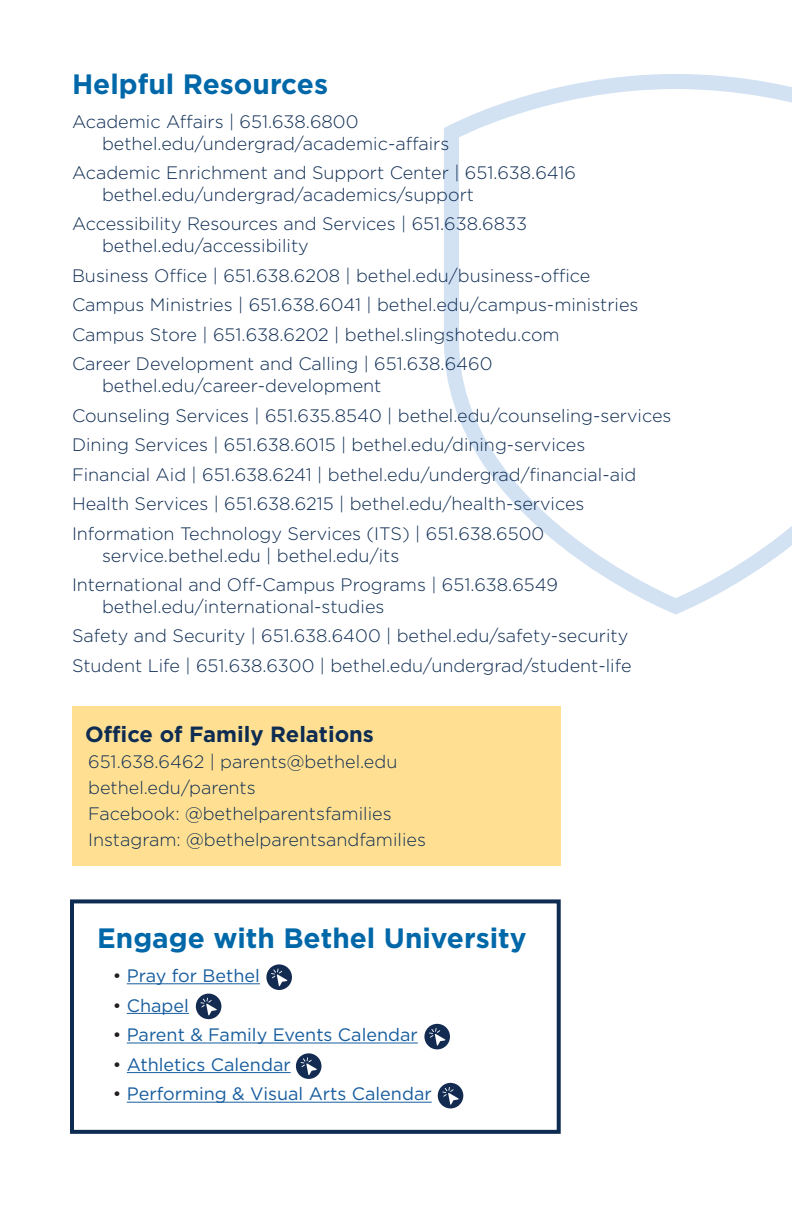
<style>
.page{position:relative;width:792px;height:1224px;background:#fff}
.page>*{position:absolute;margin:0;border:0;box-sizing:border-box;transform-origin:0 0}
.t1{font:700 28px "Gotham";color:#0068a9}
.t2{font:700 22px "Gotham";color:#0e2c52}
.t3{font:300 18px "Gotham";color:#0e2c52}
.t4{font:18px "Gotham";color:#175d9e}
.s1{color:#231f20}
</style>
<div class="page">
<div style="left:72px;top:706px;width:488px;height:159px;background:#ffe092"></div>
<svg style="left:444px;top:74px;width:348px;height:541px"></svg>
<hr style="left:127px;top:983px;width:133px;height:1px;background:#175d9e">
<hr style="left:127px;top:1013px;width:62px;height:1px;background:#175d9e">
<hr style="left:127px;top:1043px;width:291px;height:1px;background:#175d9e">
<hr style="left:127px;top:1072px;width:164px;height:1px;background:#175d9e">
<hr style="left:127px;top:1102px;width:305px;height:1px;background:#175d9e">
<svg style="left:266px;top:964px;width:26px;height:26px"></svg>
<svg style="left:271px;top:968px;width:17px;height:18px"></svg>
<div style="left:196px;top:994px;width:25px;height:25px;background:#132b51;border-radius:50%"></div>
<svg style="left:200px;top:997px;width:17px;height:19px"></svg>
<div style="left:424px;top:1024px;width:26px;height:25px;background:#132b51;border-radius:50%"></div>
<svg style="left:429px;top:1028px;width:17px;height:18px"></svg>
<div style="left:296px;top:1053px;width:25px;height:26px;background:#132b51;border-radius:50%"></div>
<svg style="left:300px;top:1057px;width:17px;height:18px"></svg>
<div style="left:438px;top:1083px;width:25px;height:25px;background:#132b51;border-radius:50%"></div>
<svg style="left:442px;top:1087px;width:17px;height:18px"></svg>
<div style="left:70px;top:899px;width:491px;height:235px;border:4px solid #0e2c52"></div>
<p class="t1" style="left:72px;top:66px;width:258px">Helpful Resources</p>
<p class="t3" style="left:72px;top:110px;width:288px">Academic Affairs | 651.638.6800</p>
<p class="t3" style="left:102px;top:132px;width:349px">bethel.edu/undergrad/academic-affairs</p>
<p class="t3" style="left:72px;top:161px;width:506px">Academic Enrichment and Support Center | 651.638.6416</p>
<p class="t3" style="left:102px;top:183px;width:374px">bethel.edu/undergrad/academics/support</p>
<p class="t3" style="left:72px;top:213px;width:457px">Accessibility Resources and Services | 651.638.6833</p>
<p class="t3" style="left:102px;top:234px;width:208px">bethel.edu/accessibility</p>
<p class="t3" style="left:72px;top:264px;width:520px">Business Office | 651.638.6208 | bethel.edu/business-office</p>
<p class="t3" style="left:72px;top:293px;width:568px">Campus Ministries | 651.638.6041 | bethel.edu/campus-ministries</p>
<p class="t3" style="left:72px;top:323px;width:489px">Campus Store | 651.638.6202 | bethel.slingshotedu.com</p>
<p class="t3" style="left:72px;top:353px;width:422px">Career Development and Calling | 651.638.6460</p>
<p class="t3" style="left:102px;top:374px;width:281px">bethel.edu/career-development</p>
<p class="t3" style="left:72px;top:404px;width:601px">Counseling Services | 651.635.8540 | bethel.edu/counseling-services</p>
<p class="t3" style="left:72px;top:433px;width:515px">Dining Services | 651.638.6015 | bethel.edu/dining-services</p>
<p class="t3" style="left:72px;top:463px;width:566px">Financial Aid | 651.638.6241 | bethel.edu/undergrad/financial-aid</p>
<p class="t3" style="left:72px;top:493px;width:514px">Health Services | 651.638.6215 | bethel.edu/health-services</p>
<p class="t3" style="left:72px;top:522px;width:474px">Information Technology Services (ITS) | 651.638.6500</p>
<p class="t3" style="left:102px;top:544px;width:299px">service.bethel.edu | bethel.edu/its</p>
<p class="t3" style="left:72px;top:573px;width:488px">International and Off-Campus Programs | 651.638.6549</p>
<p class="t3" style="left:102px;top:595px;width:284px">bethel.edu/international-studies</p>
<p class="t3" style="left:72px;top:625px;width:558px">Safety and Security | 651.638.6400 | bethel.edu/safety-security</p>
<p class="t3" style="left:72px;top:654px;width:561px">Student Life | 651.638.6300 | bethel.edu/undergrad/student-life</p>
<p class="t2" style="left:85px;top:719px;width:290px">Office of Family Relations</p>
<p class="t3" style="left:88px;top:750px;width:311px">651.638.6462 | parents@bethel.edu</p>
<p class="t3" style="left:88px;top:776px;width:169px">bethel.edu/parents</p>
<p class="t3" style="left:88px;top:802px;width:305px">Facebook: @bethelparentsfamilies</p>
<p class="t3" style="left:88px;top:828px;width:339px">Instagram: @bethelparentsandfamilies</p>
<p class="t1" style="left:97px;top:920px;width:431px">Engage with Bethel University</p>
<p class="t4" style="left:113px;top:964px;width:149px"><span class="s1">•</span> Pray for Bethel</p>
<p class="t4" style="left:113px;top:994px;width:78px"><span class="s1">•</span> Chapel</p>
<p class="t4" style="left:113px;top:1023px;width:307px"><span class="s1">•</span> Parent &amp; Family Events Calendar</p>
<p class="t4" style="left:113px;top:1053px;width:179px"><span class="s1">•</span> Athletics Calendar</p>
<p class="t4" style="left:113px;top:1083px;width:320px"><span class="s1">•</span> Performing &amp; Visual Arts Calendar</p>
</div>
